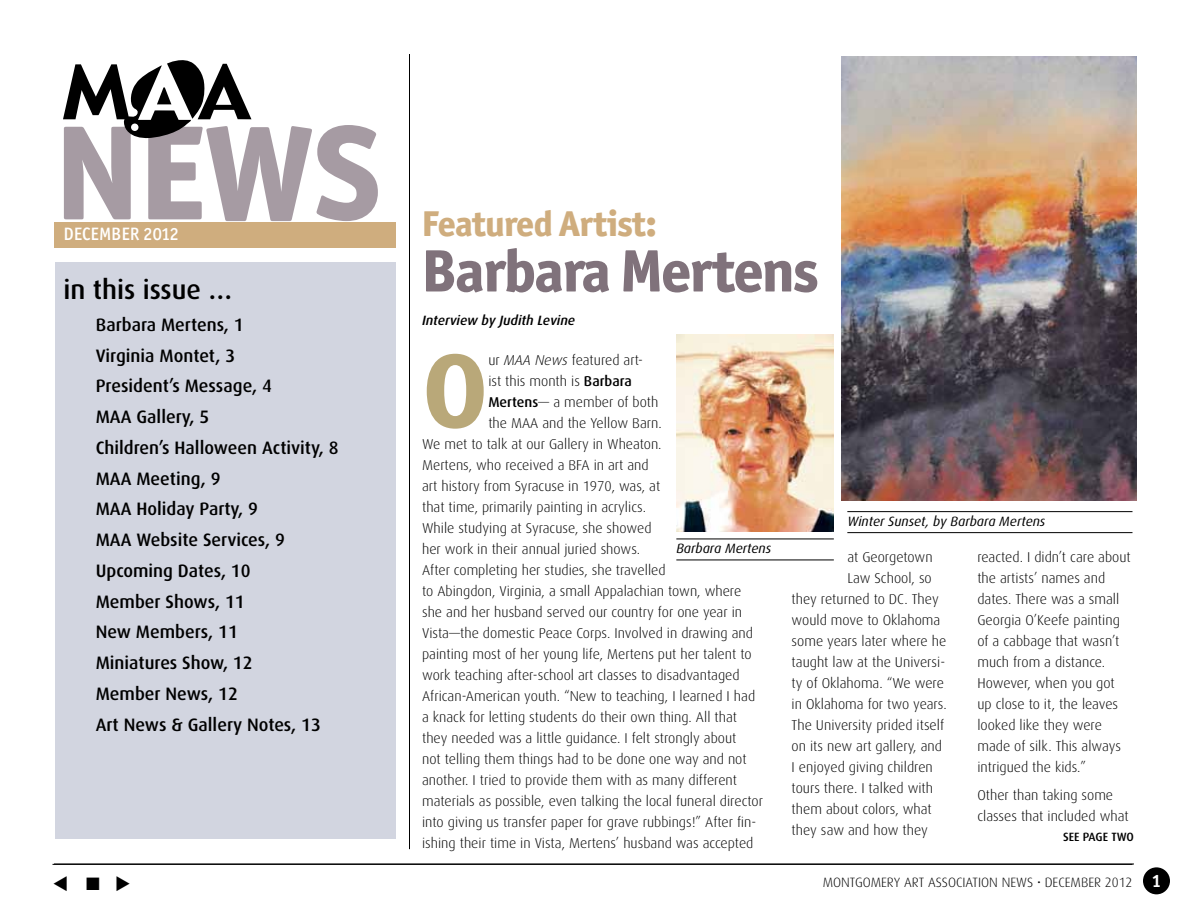
<style>
.page{position:relative;width:1188px;height:918px;background:#fff}
.page>*{position:absolute;margin:0;border:0;box-sizing:border-box;transform-origin:0 0}
.t1{font:800 135px "Officina Sans ITC Std";color:#a69ba3}
.t2{font:700 105.75px "Dax";color:#b9a879}
.t3{font:800 60px "Officina Sans ITC Std";letter-spacing:-.03em;color:#80727b}
.t4{font:800 36px "Officina Sans ITC Std";letter-spacing:-.02em;color:#cfad7e}
.t5{font:500 27px "Dax";color:#000}
.t6{font:500 18px/30.8px "Dax";color:#000}
.t7{font:500 18px "Officina Sans ITC Std";color:#fff}
.t8{font:18px "Wingdings 3";color:#000}
.t9{font:300 14.25px/21px "Dax";color:#000}
.t10{font:italic 13.5px "Dax OT";color:#000}
.t11{font:300 13.5px "Dax";color:#000}
.t12{font:italic 500 13.5px "Dax OT";color:#000}
.t13{font:500 12px "Dax";color:#000}
.s1{font-family:"Dax OT";font-style:italic}
.s2{font-weight:500}
.s3{font-family:"Officina Sans ITC Std";font-weight:700;font-size:18px;color:#fff}
</style>
<div class="page">
<hr style="left:52px;top:864px;width:1080px;height:1px;background:#000">
<div style="left:1143px;top:867px;width:27px;height:27px;background:#000;border-radius:50%"></div>
<svg style="left:63px;top:60px;width:188px;height:78px"></svg>
<div style="left:131px;top:124px;width:7px;height:7px;background:#fff;border-radius:50%"></div>
<hr style="left:409px;top:54px;width:1px;height:795px;background:#000">
<div style="left:54px;top:222px;width:342px;height:26px;background:#cfad7e"></div>
<hr style="left:54px;top:864px;width:1080px;height:1px;background:#000">
<div style="left:55px;top:262px;width:341px;height:577px;background:#d2d5e0"></div>
<hr style="left:676px;top:539px;width:158px;height:1px;background:#000">
<hr style="left:676px;top:560px;width:158px;height:1px;background:#000">
<img style="left:676px;top:335px;width:158px;height:196px">
<img style="left:842px;top:57px;width:294px;height:444px">
<hr style="left:847px;top:511px;width:286px;height:1px;background:#000">
<hr style="left:847px;top:532px;width:286px;height:1px;background:#000">
<h1 class="t1" style="left:55px;top:88px;width:329px">NEWS</h1>
<p class="t7" style="left:64px;top:223px;width:117px">DECEMBER 2012</p>
<h3 class="t5" style="left:64px;top:275px;width:170px">in this issue …</h3>
<p class="t6" style="left:96px;top:309px;width:244px">Barbara Mertens, 1<br>Virginia Montet, 3<br>President’s Message, 4<br>MAA Gallery, 5<br>Children’s Halloween Activity, 8<br>MAA Meeting, 9<br>MAA Holiday Party, 9<br>MAA Website Services, 9<br>Upcoming Dates, 10<br>Member Shows, 11<br>New Members, 11<br>Miniatures Show, 12<br>Member News, 12<br>Art News &amp; Gallery Notes, 13</p>
<h3 class="t4" style="left:422px;top:201px;width:236px">Featured Artist:</h3>
<h3 class="t3" style="left:422px;top:233px;width:399px">Barbara Mertens</h3>
<p class="t12" style="left:422px;top:307px;width:155px">Interview by Judith Levine</p>
<h2 class="t2" style="left:422px;top:331px;width:68px">O</h2>
<p class="t9" style="left:488px;top:349px;width:156px">ur <span class="s1">MAA News</span> featured art-</p>
<p class="t9" style="left:488px;top:370px;width:145px">ist this month is <span class="s2">Barbara</span></p>
<p class="t9" style="left:488px;top:391px;width:172px"><span class="s2">Mertens</span>— a member of both</p>
<p class="t9" style="left:488px;top:412px;width:175px">the MAA and the Yellow Barn.</p>
<p class="t9" style="left:422px;top:433px;width:241px">We met to talk at our Gallery in Wheaton.</p>
<p class="t9" style="left:422px;top:454px;width:228px">Mertens, who received a BFA in art and</p>
<p class="t9" style="left:422px;top:475px;width:240px">art history from Syracuse in 1970, was, at</p>
<p class="t9" style="left:422px;top:496px;width:225px">that time, primarily painting in acrylics.</p>
<p class="t9" style="left:422px;top:517px;width:231px">While studying at Syracuse, she showed</p>
<p class="t9" style="left:422px;top:538px;width:220px">her work in their annual juried shows.</p>
<p class="t9" style="left:422px;top:559px;width:245px">After completing her studies, she travelled</p>
<p class="t9" style="left:422px;top:580px;width:321px">to Abingdon, Virginia, a small Appalachian town, where</p>
<p class="t9" style="left:422px;top:601px;width:322px">she and her husband served our country for one year in</p>
<p class="t9" style="left:422px;top:622px;width:332px">Vista—the domestic Peace Corps. Involved in drawing and</p>
<p class="t9" style="left:422px;top:643px;width:331px">painting most of her young life, Mertens put her talent to</p>
<p class="t9" style="left:422px;top:664px;width:319px">work teaching after-school art classes to disadvantaged</p>
<p class="t9" style="left:422px;top:685px;width:335px">African-American youth. “New to teaching, I learned I had</p>
<p class="t9" style="left:422px;top:706px;width:317px">a knack for letting students do their own thing. All that</p>
<p class="t9" style="left:422px;top:727px;width:316px">they needed was a little guidance. I felt strongly about</p>
<p class="t9" style="left:422px;top:748px;width:326px">not telling them things had to be done one way and not</p>
<p class="t9" style="left:422px;top:769px;width:317px">another. I tried to provide them with as many different</p>
<p class="t9" style="left:422px;top:790px;width:343px">materials as possible, even talking the local funeral director</p>
<p class="t9" style="left:422px;top:811px;width:336px">into giving us transfer paper for grave rubbings!” After fin-</p>
<p class="t9" style="left:422px;top:832px;width:333px">ishing their time in Vista, Mertens’ husband was accepted</p>
<p class="t10" style="left:676px;top:535px;width:96px">Barbara Mertens</p>
<p class="t10" style="left:847px;top:508px;width:200px">Winter Sunset, by Barbara Mertens</p>
<p class="t9" style="left:847px;top:547px;width:87px">at Georgetown</p>
<p class="t9" style="left:847px;top:568px;width:86px">Law School, so</p>
<p class="t9" style="left:792px;top:589px;width:149px">they returned to DC. They</p>
<p class="t9" style="left:792px;top:610px;width:150px">would move to Oklahoma</p>
<p class="t9" style="left:792px;top:631px;width:156px">some years later where he</p>
<p class="t9" style="left:792px;top:652px;width:155px">taught law at the Universi-</p>
<p class="t9" style="left:792px;top:673px;width:154px">ty of Oklahoma. “We were</p>
<p class="t9" style="left:792px;top:694px;width:157px">in Oklahoma for two years.</p>
<p class="t9" style="left:792px;top:715px;width:154px">The University prided itself</p>
<p class="t9" style="left:792px;top:736px;width:152px">on its new art gallery, and</p>
<p class="t9" style="left:792px;top:757px;width:143px">I enjoyed giving children</p>
<p class="t9" style="left:792px;top:778px;width:143px">tours there. I talked with</p>
<p class="t9" style="left:792px;top:799px;width:142px">them about colors, what</p>
<p class="t9" style="left:792px;top:820px;width:138px">they saw and how they</p>
<p class="t9" style="left:977px;top:547px;width:155px">reacted. I didn’t care about the artists’ names and dates. There was a small<br>Georgia O’Keefe painting of a cabbage that wasn’t much from a distance.<br>However, when you got up close to it, the leaves looked like they were made of silk. This always intrigued the kids.”</p>
<p class="t9" style="left:977px;top:784px;width:153px">Other than taking some classes that included what</p>
<p class="t13" style="left:1063px;top:830px;width:73px">SEE PAGE TWO</p>
<p class="t8" style="left:52px;top:874px;width:80px">▼ ■ ◆</p>
<p class="t11" style="left:823px;top:875px;width:340px">MONTGOMERY ART ASSOCIATION NEWS • DECEMBER 2012 <span class="s3">1</span></p>
</div>
